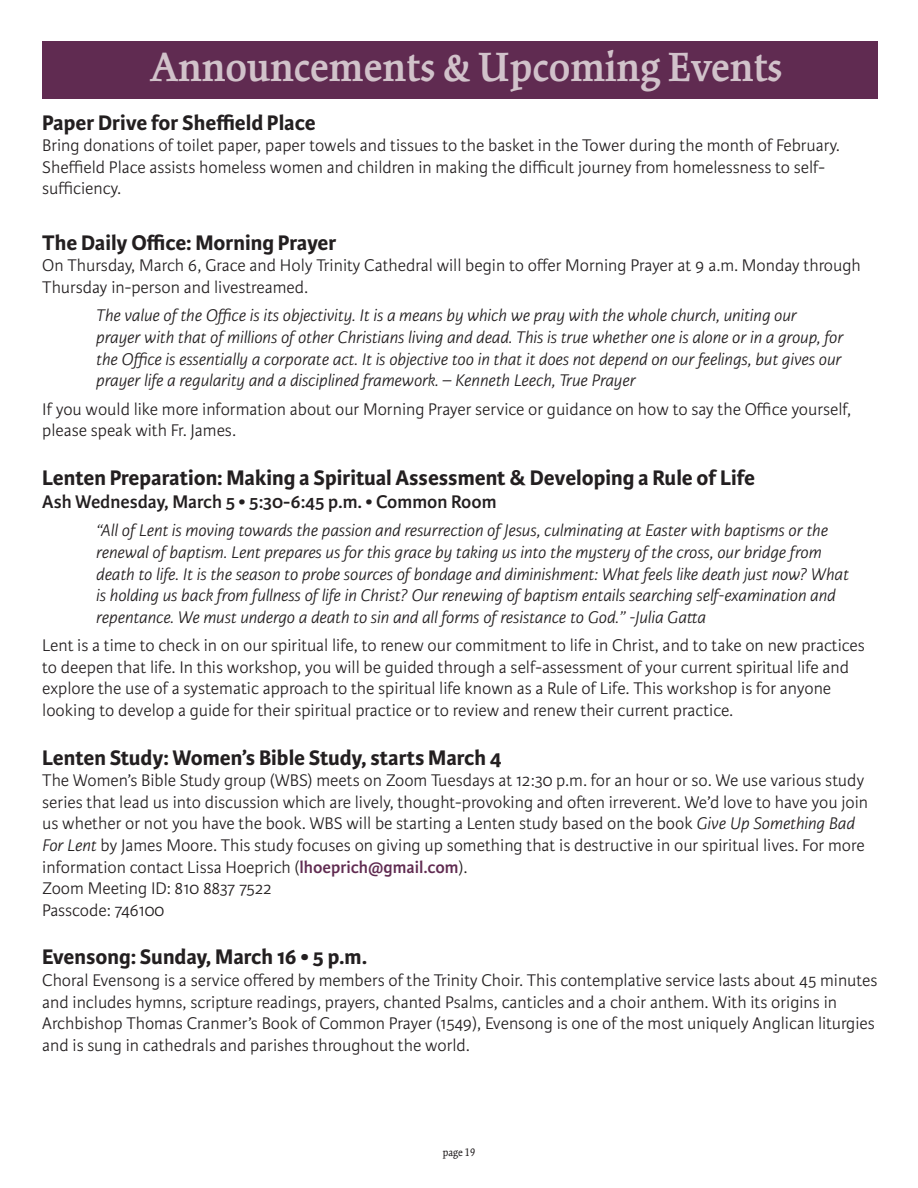
<style>
.page{position:relative;width:918px;height:1188px;background:#fff}
.page>*{position:absolute;margin:0;border:0;box-sizing:border-box;transform-origin:0 0}
.t1{font:600 45px "Kinesis Pro 3";color:#d1c2ca}
.t2{font:700 22.5px "Karmina Sans";color:#231f20}
.t3{font:600 19.5px "Karmina Sans";color:#231f20}
.t4{font:300 18px/21.6px "Karmina Sans";color:#231f20}
.t5{font:italic 300 18px/21.6px "Karmina Sans";color:#231f20}
.t6{font:12px "Kinesis Pro 3";color:#231f20}
.s1{font-style:italic}
.s2{font-weight:600;color:#602b51}
</style>
<div class="page">
<div style="left:42px;top:41px;width:836px;height:57px;background:#602b51"></div>
<h1 class="t1" style="left:151px;top:40px;width:633px">Announcements &amp; Upcoming Events</h1>
<p class="t2" style="left:42px;top:109px;width:275px">Paper Drive for Sheffield Place</p>
<p class="t4" style="left:42px;top:135px;width:799px">Bring donations of toilet paper, paper towels and tissues to the basket in the Tower during the month of February.<br>Sheffield Place assists homeless women and children in making the difficult journey from homelessness to self&shy;sufficiency.</p>
<p class="t2" style="left:42px;top:230px;width:296px">The Daily Office: Morning Prayer</p>
<p class="t4" style="left:42px;top:255px;width:820px">On Thursday, March 6, Grace and Holy Trinity Cathedral will begin to offer Morning Prayer at 9 a.m. Monday through<br>Thursday in-person and livestreamed.</p>
<p class="t5" style="left:96px;top:305px;width:749px">The value of the Office is its objectivity. It is a means by which we pray with the whole church, uniting our prayer with that of millions of other Christians living and dead. This is true whether one is alone or in a group, for the Office is essentially a corporate act. It is objective too in that it does not depend on our feelings, but gives our prayer life a regularity and a disciplined framework. – Kenneth Leech, True Prayer</p>
<p class="t4" style="left:42px;top:398px;width:810px">If you would like more information about our Morning Prayer service or guidance on how to say the Office yourself, please speak with Fr. James.</p>
<p class="t2" style="left:42px;top:464px;width:714px">Lenten Preparation: Making a Spiritual Assessment &amp; Developing a Rule of Life</p>
<p class="t3" style="left:42px;top:491px;width:456px">Ash Wednesday, March 5 • 5:30-6:45 p.m. • Common Room</p>
<p class="t5" style="left:96px;top:520px;width:754px">“All of Lent is moving towards the passion and resurrection of Jesus, culminating at Easter with baptisms or the renewal of baptism. Lent prepares us for this grace by taking us into the mystery of the cross, our bridge from death to life. It is the season to probe sources of bondage and diminishment: What feels like death just now? What is holding us back from fullness of life in Christ? Our renewing of baptism entails searching self-examination and repentance. We must undergo a death to sin and all forms of resistance to God.” -Julia Gatta</p>
<p class="t4" style="left:42px;top:635px;width:824px">Lent is a time to check in on our spiritual life, to renew our commitment to life in Christ, and to take on new practices to deepen that life. In this workshop, you will be guided through a self-assessment of your current spiritual life and explore the use of a systematic approach to the spiritual life known as a Rule of Life. This workshop is for anyone looking to develop a guide for their spiritual practice or to review and renew their current practice.</p>
<p class="t2" style="left:42px;top:744px;width:461px">Lenten Study: Women’s Bible Study, starts March 4</p>
<p class="t4" style="left:42px;top:770px;width:827px">The Women’s Bible Study group (WBS) meets on Zoom Tuesdays at 12:30 p.m. for an hour or so. We use various study series that lead us into discussion which are lively, thought-provoking and often irreverent. We’d love to have you join us whether or not you have the book. WBS will be starting a Lenten study based on the book <span class="s1">Give Up Something Bad For Lent</span> by James Moore. This study focuses on giving up something that is destructive in our spiritual lives. For more information contact Lissa Hoeprich (<span class="s2">lhoeprich@gmail.com</span>).<br>Zoom Meeting ID: 810 8837 7522<br>Passcode: 746100</p>
<p class="t2" style="left:42px;top:944px;width:326px">Evensong: Sunday, March 16 • 5 p.m.</p>
<p class="t4" style="left:42px;top:970px;width:837px">Choral Evensong is a service offered by members of the Trinity Choir. This contemplative service lasts about 45 minutes and includes hymns, scripture readings, prayers, chanted Psalms, canticles and a choir anthem. With its origins in Archbishop Thomas Cranmer’s Book of Common Prayer (1549), Evensong is one of the most uniquely Anglican liturgies and is sung in cathedrals and parishes throughout the world.</p>
<p class="t6" style="left:443px;top:1146px;width:34px">page 19</p>
</div>
